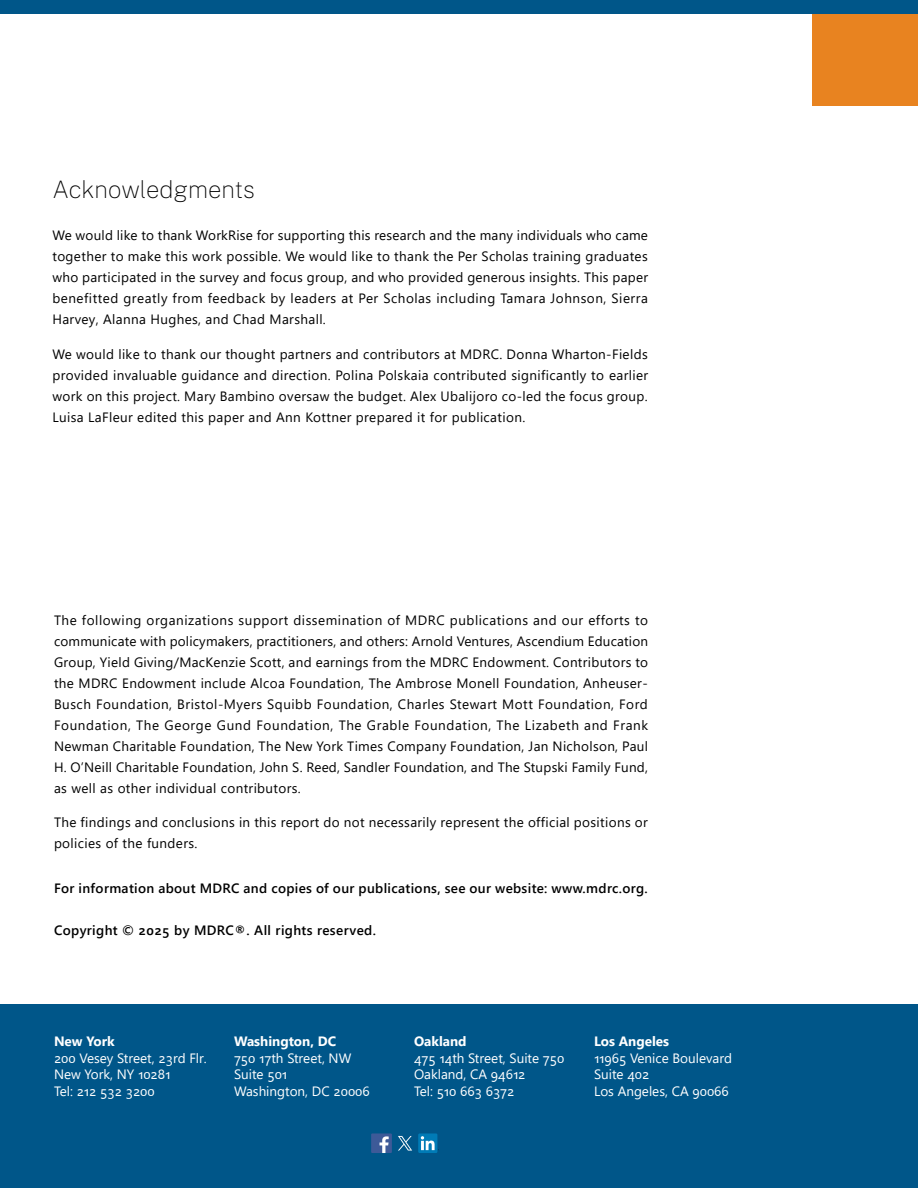
<style>
.page{position:relative;width:918px;height:1188px;background:#fff}
.page>*{position:absolute;margin:0;border:0;box-sizing:border-box;transform-origin:0 0}
.Acknowledgments_Subhead{font:700 24px "Public Sans";color:#000}
.Boilerplate{font:13.5px/21px "Segoe UI";letter-spacing:.025em;color:#000;text-align:justify}
.Cover_-_Address{font:13.5px "Segoe UI";color:#fff}
.Boilerplate_Copyright{font:600 13.5px "Segoe UI";letter-spacing:.025em;color:#000}
.Cover_-_Address-2{font:700 13.5px "Segoe UI";color:#fff}
</style>
<div class="page">
<div style="left:813px;top:0;width:105px;height:105px;background:#e88320"></div>
<div style="left:0;top:0;width:918px;height:14px;background:#005689"></div>
<div style="left:0;top:1004px;width:918px;height:184px;background:#005689"></div>
<div style="left:371px;top:1133px;width:21px;height:20px;background:#3d5a98"></div>
<svg style="left:380px;top:1136px;width:9px;height:17px"></svg>
<div style="left:418px;top:1133px;width:19px;height:20px;background:#007bb6"></div>
<svg style="left:421px;top:1136px;width:18px;height:15px"></svg>
<svg style="left:398px;top:1136px;width:14px;height:15px"></svg>
<p class="Acknowledgments_Subhead" style="left:52px;top:174px;width:204px">Acknowledgments</p>
<p class="Boilerplate" style="left:52px;top:224px;width:597px">We would like to thank WorkRise for supporting this research and the many individuals who came together to make this work possible. We would like to thank the Per Scholas training graduates who participated in the survey and focus group, and who provided generous insights. This paper benefitted greatly from feedback by leaders at Per Scholas including Tamara Johnson, Sierra Harvey, Alanna Hughes, and Chad Marshall.</p>
<p class="Boilerplate" style="left:52px;top:342px;width:597px">We would like to thank our thought partners and contributors at MDRC. Donna Wharton-Fields provided invaluable guidance and direction. Polina Polskaia contributed significantly to earlier work on this project. Mary Bambino oversaw the budget. Alex Ubalijoro co-led the focus group.<br>Luisa LaFleur edited this paper and Ann Kottner prepared it for publication.</p>
<p class="Boilerplate" style="left:54px;top:608px;width:596px">The following organizations support dissemination of MDRC publications and our efforts to communicate with policymakers, practitioners, and others: Arnold Ventures, Ascendium Education Group, Yield Giving/MacKenzie Scott, and earnings from the MDRC Endowment. Contributors to the MDRC Endowment include Alcoa Foundation, The Ambrose Monell Foundation, Anheuser-Busch Foundation, Bristol-Myers Squibb Foundation, Charles Stewart Mott Foundation, Ford Foundation, The George Gund Foundation, The Grable Foundation, The Lizabeth and Frank Newman Charitable Foundation, The New York Times Company Foundation, Jan Nicholson, Paul H. O’Neill Charitable Foundation, John S. Reed, Sandler Foundation, and The Stupski Family Fund, as well as other individual contributors.</p>
<p class="Boilerplate" style="left:54px;top:811px;width:595px">The findings and conclusions in this report do not necessarily represent the official positions or policies of the funders.</p>
<p class="Boilerplate_Copyright" style="left:54px;top:876px;width:595px">For information about MDRC and copies of our publications, see our website: www.mdrc.org.</p>
<p class="Boilerplate_Copyright" style="left:54px;top:918px;width:324px">Copyright © 2025 by MDRC®. All rights reserved.</p>
<p class="Cover_-_Address-2" style="left:54px;top:1029px;width:62px">New York</p>
<p class="Cover_-_Address" style="left:54px;top:1045px;width:154px">200 Vesey Street, 23rd Flr.</p>
<p class="Cover_-_Address" style="left:54px;top:1062px;width:118px">New York, NY 10281</p>
<p class="Cover_-_Address" style="left:54px;top:1078px;width:102px">Tel: 212 532 3200</p>
<p class="Cover_-_Address-2" style="left:234px;top:1029px;width:104px">Washington, DC</p>
<p class="Cover_-_Address" style="left:234px;top:1045px;width:119px">750 17th Street, NW</p>
<p class="Cover_-_Address" style="left:234px;top:1062px;width:55px">Suite 501</p>
<p class="Cover_-_Address" style="left:234px;top:1078px;width:137px">Washington, DC 20006</p>
<p class="Cover_-_Address-2" style="left:414px;top:1029px;width:54px">Oakland</p>
<p class="Cover_-_Address" style="left:414px;top:1045px;width:152px">475 14th Street, Suite 750</p>
<p class="Cover_-_Address" style="left:414px;top:1062px;width:113px">Oakland, CA 94612</p>
<p class="Cover_-_Address" style="left:414px;top:1078px;width:102px">Tel: 510 663 6372</p>
<p class="Cover_-_Address-2" style="left:594px;top:1029px;width:77px">Los Angeles</p>
<p class="Cover_-_Address" style="left:594px;top:1045px;width:140px">11965 Venice Boulevard</p>
<p class="Cover_-_Address" style="left:594px;top:1062px;width:57px">Suite 402</p>
<p class="Cover_-_Address" style="left:594px;top:1078px;width:136px">Los Angeles, CA 90066</p>
</div>
